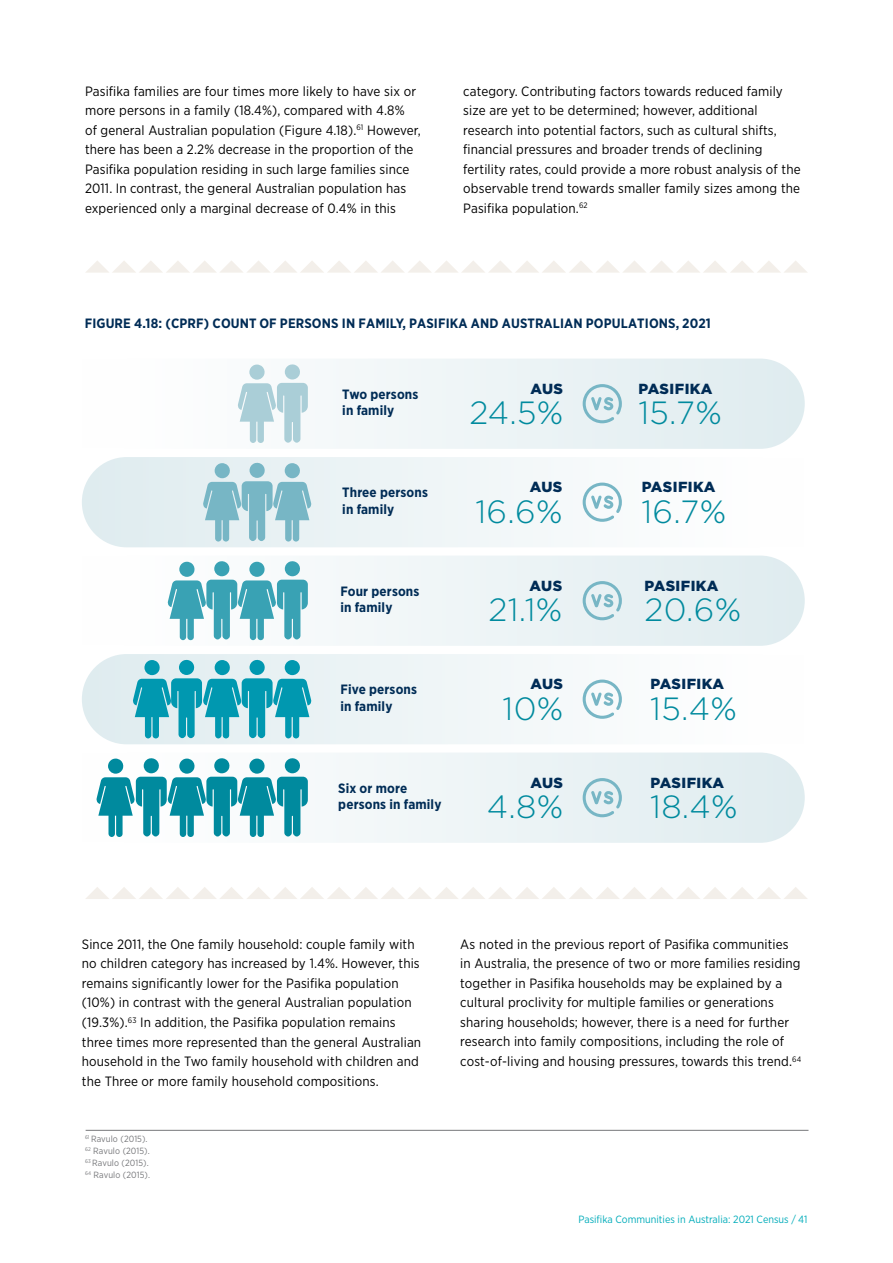
<style>
.page{position:relative;width:893px;height:1263px;background:#fff}
.page>*{position:absolute;margin:0;border:0;box-sizing:border-box;transform-origin:0 0}
.t1{font:300 32.1px "Gotham Pro";letter-spacing:.01em;color:#008a9e}
.t2{font:900 14.55px "Gotham Pro";letter-spacing:.03em;color:#002c56}
.t3{font:13.5px/19.5px "Gotham Narrow";letter-spacing:.01em;color:#000}
.t4{font:700 13.5px/16.5px "Gotham Narrow";letter-spacing:.01em;color:#002c56}
.t5{font:10.5px "Gotham Narrow";color:#00acba}
.t6{font:9px/12px "Gotham Narrow";letter-spacing:.01em;color:#77787b}
</style>
<div class="page">
<svg style="left:237px;top:359px;width:568px;height:90px;fill:#ebf3f5"></svg>
<svg style="left:82px;top:457px;width:524px;height:90px;fill:#edf4f6"></svg>
<svg style="left:167px;top:555px;width:638px;height:91px;fill:#ecf3f5"></svg>
<svg style="left:82px;top:654px;width:501px;height:90px;fill:#eef5f7"></svg>
<svg style="left:333px;top:752px;width:472px;height:91px;fill:#ebf3f5"></svg>
<svg style="left:583px;top:384px;width:39px;height:39px;background:#c4dee4"></svg>
<svg style="left:583px;top:483px;width:39px;height:39px"></svg>
<svg style="left:583px;top:581px;width:39px;height:39px;background:#c4dee4"></svg>
<svg style="left:583px;top:679px;width:39px;height:40px"></svg>
<svg style="left:583px;top:778px;width:39px;height:39px;background:#c4dee4"></svg>
<svg style="left:86px;top:261px;width:721px;height:12px"></svg>
<svg style="left:86px;top:887px;width:721px;height:12px"></svg>
<hr style="left:86px;top:1130px;width:722px;height:1px;background:#77787b">
<svg style="left:96px;top:758px;width:212px;height:79px"></svg>
<svg style="left:133px;top:659px;width:178px;height:79px;background:#64becc"></svg>
<svg style="left:168px;top:561px;width:140px;height:79px"></svg>
<svg style="left:238px;top:364px;width:70px;height:79px"></svg>
<svg style="left:203px;top:462px;width:108px;height:80px;background:#a8cfd9"></svg>
<p class="t3" style="left:85px;top:81px;width:337px">Pasifika families are four times more likely to have six or more persons in a family (18.4%), compared with 4.8%<br>of general Australian population (Figure 4.18).<sup>61</sup> However, there has been a 2.2% decrease in the proportion of the Pasifika population residing in such large families since 2011. In contrast, the general Australian population has experienced only a marginal decrease of 0.4% in this</p>
<p class="t3" style="left:463px;top:81px;width:339px">category. Contributing factors towards reduced family size are yet to be determined; however, additional research into potential factors, such as cultural shifts, financial pressures and broader trends of declining fertility rates, could provide a more robust analysis of the observable trend towards smaller family sizes among the Pasifika population.<sup>62</sup></p>
<p class="t4" style="left:85px;top:315px;width:628px">FIGURE 4.18: (CPRF) COUNT OF PERSONS IN FAMILY, PASIFIKA AND AUSTRALIAN POPULATIONS, 2021</p>
<p class="t4" style="left:342px;top:386px;width:78px">Two persons in family</p>
<p class="t4" style="left:342px;top:484px;width:87px">Three persons in family</p>
<p class="t4" style="left:340px;top:583px;width:80px">Four persons in family</p>
<p class="t4" style="left:340px;top:681px;width:78px">Five persons in family</p>
<p class="t4" style="left:338px;top:780px;width:105px">Six or more persons in family</p>
<p class="t2" style="left:530px;top:380px;width:34px">AUS</p>
<h1 class="t1" style="left:469px;top:395px;width:95px">24.5%</h1>
<p class="t2" style="left:530px;top:479px;width:34px">AUS</p>
<h1 class="t1" style="left:475px;top:494px;width:89px">16.6%</h1>
<p class="t2" style="left:530px;top:577px;width:34px">AUS</p>
<h1 class="t1" style="left:488px;top:592px;width:76px">21.1%</h1>
<p class="t2" style="left:530px;top:676px;width:34px">AUS</p>
<h1 class="t1" style="left:503px;top:691px;width:62px">10%</h1>
<p class="t2" style="left:530px;top:774px;width:34px">AUS</p>
<h1 class="t1" style="left:487px;top:789px;width:78px">4.8%</h1>
<p class="t2" style="left:638px;top:380px;width:75px">PASIFIKA</p>
<h1 class="t1" style="left:638px;top:395px;width:85px">15.7%</h1>
<p class="t2" style="left:642px;top:479px;width:75px">PASIFIKA</p>
<h1 class="t1" style="left:641px;top:494px;width:86px">16.7%</h1>
<p class="t2" style="left:644px;top:577px;width:75px">PASIFIKA</p>
<h1 class="t1" style="left:644px;top:592px;width:98px">20.6%</h1>
<p class="t2" style="left:650px;top:676px;width:75px">PASIFIKA</p>
<h1 class="t1" style="left:650px;top:691px;width:88px">15.4%</h1>
<p class="t2" style="left:650px;top:774px;width:75px">PASIFIKA</p>
<h1 class="t1" style="left:650px;top:789px;width:89px">18.4%</h1>
<p class="t3" style="left:82px;top:934px;width:341px">Since 2011, the One family household: couple family with no children category has increased by 1.4%. However, this remains significantly lower for the Pasifika population (10%) in contrast with the general Australian population (19.3%).<sup>63</sup> In addition, the Pasifika population remains three times more represented than the general Australian household in the Two family household with children and the Three or more family household compositions.</p>
<p class="t3" style="left:460px;top:934px;width:342px">As noted in the previous report of Pasifika communities in Australia, the presence of two or more families residing together in Pasifika households may be explained by a cultural proclivity for multiple families or generations sharing households; however, there is a need for further research into family compositions, including the role of cost-of-living and housing pressures, towards this trend.<sup>64</sup></p>
<p class="t6" style="left:85px;top:1133px;width:67px"><sup>61</sup> Ravulo (2015).<br><sup>62</sup> Ravulo (2015).<br><sup>63</sup> Ravulo (2015).<br><sup>64</sup> Ravulo (2015).</p>
<p class="t5" style="left:578px;top:1213px;width:231px">Pasifika Communities in Australia: 2021 Census / 41</p>
</div>
